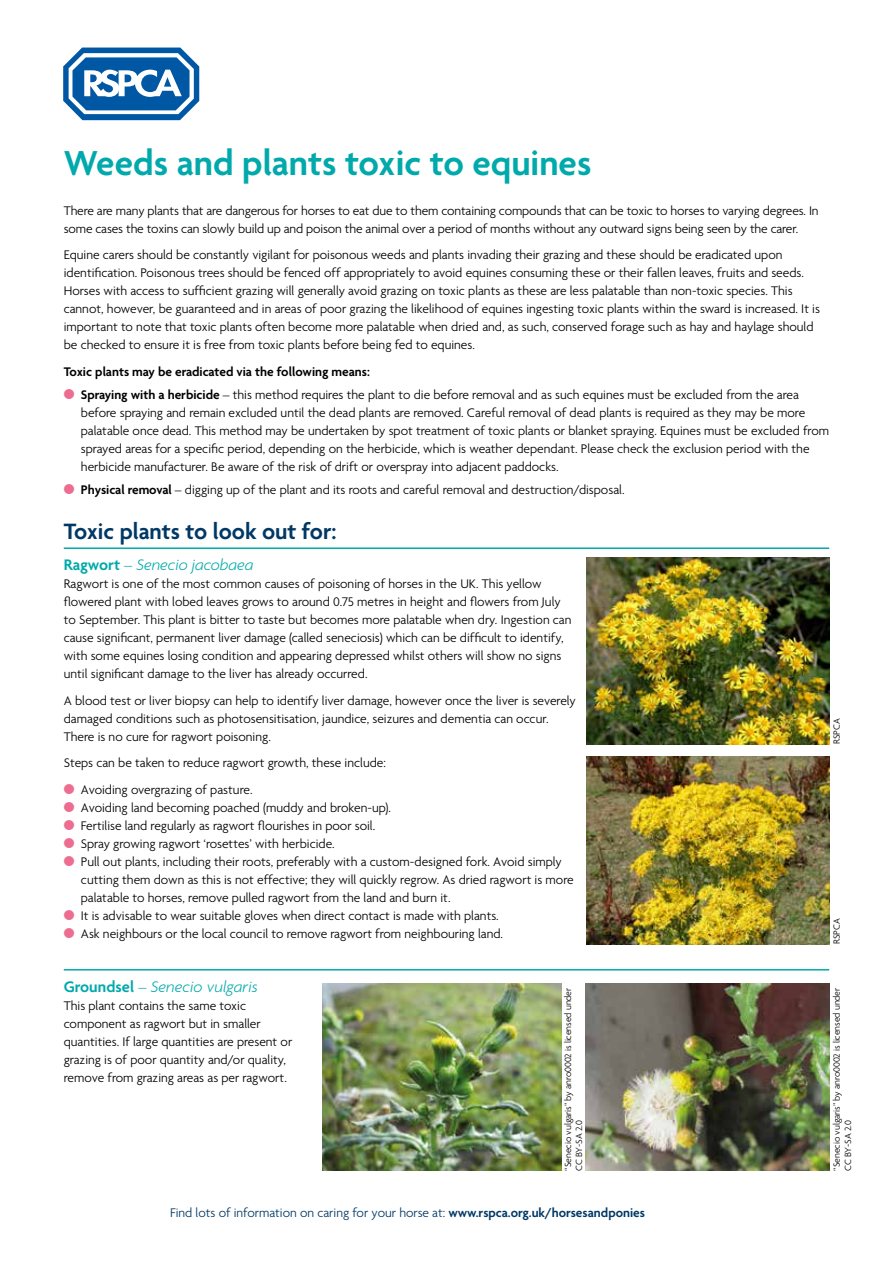
<style>
.page{position:relative;width:893px;height:1263px;background:#fff}
.page>*{position:absolute;margin:0;border:0;box-sizing:border-box;transform-origin:0 0}
.t1{font:600 37.5px "Agenda";color:#00a9ab}
.t2{font:600 24px "Agenda";color:#003865}
.t3{font:italic 300 16.5px "Agenda";color:#00a9ab}
.t4{font:300 13.5px/18px "Agenda";color:#000}
.t5{font:300 13.5px "Agenda";color:#003865}
.t6{font:300 9.75px/11.2px "Agenda";letter-spacing:-.005em;color:#000}
.s1{font-weight:600}
.s2{font-family:"Monotype Sorts";font-weight:400;color:#ed6d91}
.s3{font-weight:600;font-style:normal}
</style>
<div class="page">
<hr style="left:64px;top:547px;width:765px;height:2px;background:#00a9ab">
<hr style="left:64px;top:969px;width:765px;height:1px;background:#00a9ab">
<img style="left:586px;top:557px;width:243px;height:187px">
<img style="left:586px;top:757px;width:243px;height:187px">
<img style="left:323px;top:983px;width:238px;height:187px">
<img style="left:586px;top:983px;width:243px;height:187px">
<svg style="left:63px;top:48px;width:136px;height:72px"></svg>
<h1 class="t1" style="left:64px;top:140px;width:529px">Weeds and plants toxic to equines</h1>
<p class="t4" style="left:64px;top:201px;width:756px">There are many plants that are dangerous for horses to eat due to them containing compounds that can be toxic to horses to varying degrees. In some cases the toxins can slowly build up and poison the animal over a period of months without any outward signs being seen by the carer.</p>
<p class="t4" style="left:64px;top:246px;width:758px">Equine carers should be constantly vigilant for poisonous weeds and plants invading their grazing and these should be eradicated upon identification. Poisonous trees should be fenced off appropriately to avoid equines consuming these or their fallen leaves, fruits and seeds.<br>Horses with access to sufficient grazing will generally avoid grazing on toxic plants as these are less palatable than non-toxic species. This cannot, however, be guaranteed and in areas of poor grazing the likelihood of equines ingesting toxic plants within the sward is increased. It is important to note that toxic plants often become more palatable when dried and, as such, conserved forage such as hay and haylage should be checked to ensure it is free from toxic plants before being fed to equines.</p>
<p class="t4" style="left:64px;top:359px;width:737px;line-height:23.2px"><span class="s1">Toxic plants may be eradicated via the following means:<br></span><span class="s2">l</span> <span class="s1">Spraying with a herbicide</span> – this method requires the plant to die before removal and as such equines must be excluded from the area</p>
<p class="t4" style="left:81px;top:403px;width:750px">before spraying and remain excluded until the dead plants are removed. Careful removal of dead plants is required as they may be more palatable once dead. This method may be undertaken by spot treatment of toxic plants or blanket spraying. Equines must be excluded from sprayed areas for a specific period, depending on the herbicide, which is weather dependant. Please check the exclusion period with the herbicide manufacturer. Be aware of the risk of drift or overspray into adjacent paddocks.</p>
<p class="t4" style="left:64px;top:481px;width:562px"><span class="s2">l</span> <span class="s1">Physical removal</span> – digging up of the plant and its roots and careful removal and destruction/disposal.</p>
<h2 class="t2" style="left:64px;top:517px;width:274px">Toxic plants to look out for:</h2>
<p class="t3" style="left:64px;top:555px;width:191px"><span class="s3">Ragwort</span> – Senecio jacobaea</p>
<p class="t4" style="left:64px;top:575px;width:509px">Ragwort is one of the most common causes of poisoning of horses in the UK. This yellow flowered plant with lobed leaves grows to around 0.75 metres in height and flowers from July to September. This plant is bitter to taste but becomes more palatable when dry. Ingestion can cause significant, permanent liver damage (called seneciosis) which can be difficult to identify, with some equines losing condition and appearing depressed whilst others will show no signs until significant damage to the liver has already occurred.</p>
<p class="t4" style="left:64px;top:691px;width:514px">A blood test or liver biopsy can help to identify liver damage, however once the liver is severely damaged conditions such as photosensitisation, jaundice, seizures and dementia can occur.<br>There is no cure for ragwort poisoning.</p>
<p class="t4" style="left:64px;top:749px;width:324px;line-height:26.5px">Steps can be taken to reduce ragwort growth, these include: <span class="s2">l</span> Avoiding overgrazing of pasture.</p>
<p class="t4" style="left:64px;top:798px;width:329px"><span class="s2">l</span> Avoiding land becoming poached (muddy and broken-up).</p>
<p class="t4" style="left:64px;top:816px;width:313px"><span class="s2">l</span> Fertilise land regularly as ragwort flourishes in poor soil.</p>
<p class="t4" style="left:64px;top:834px;width:273px"><span class="s2">l</span> Spray growing ragwort ‘rosettes’ with herbicide.</p>
<p class="t4" style="left:64px;top:852px;width:500px"><span class="s2">l</span> Pull out plants, including their roots, preferably with a custom-designed fork. Avoid simply</p>
<p class="t4" style="left:81px;top:870px;width:494px">cutting them down as this is not effective; they will quickly regrow. As dried ragwort is more</p>
<p class="t4" style="left:81px;top:888px;width:371px">palatable to horses, remove pulled ragwort from the land and burn it.</p>
<p class="t4" style="left:64px;top:906px;width:437px"><span class="s2">l</span> It is advisable to wear suitable gloves when direct contact is made with plants.</p>
<p class="t4" style="left:64px;top:924px;width:441px"><span class="s2">l</span> Ask neighbours or the local council to remove ragwort from neighbouring land.</p>
<p class="t3" style="left:64px;top:977px;width:196px"><span class="s3">Groundsel</span> – Senecio vulgaris</p>
<p class="t4" style="left:64px;top:996px;width:230px">This plant contains the same toxic component as ragwort but in smaller quantities. If large quantities are present or grazing is of poor quantity and/or quality, remove from grazing areas as per ragwort.</p>
<p class="t6" style="left:562px;top:1170px;width:184px;rotate:-90deg">“Senecio vulgaris” by anro0002 is licensed under<br>CC BY-SA 2.0</p>
<p class="t5" style="left:170px;top:1205px;width:476px">Find lots of information on caring for your horse at: <span class="s1">www.rspca.org.uk/horsesandponies</span></p>
<p class="t6" style="left:831px;top:744px;width:27px;rotate:-90deg">RSPCA</p>
<p class="t6" style="left:831px;top:944px;width:27px;rotate:-90deg">RSPCA</p>
<p class="t6" style="left:831px;top:1170px;width:184px;rotate:-90deg">“Senecio vulgaris” by anro0002 is licensed under<br>CC BY-SA 2.0</p>
</div>
